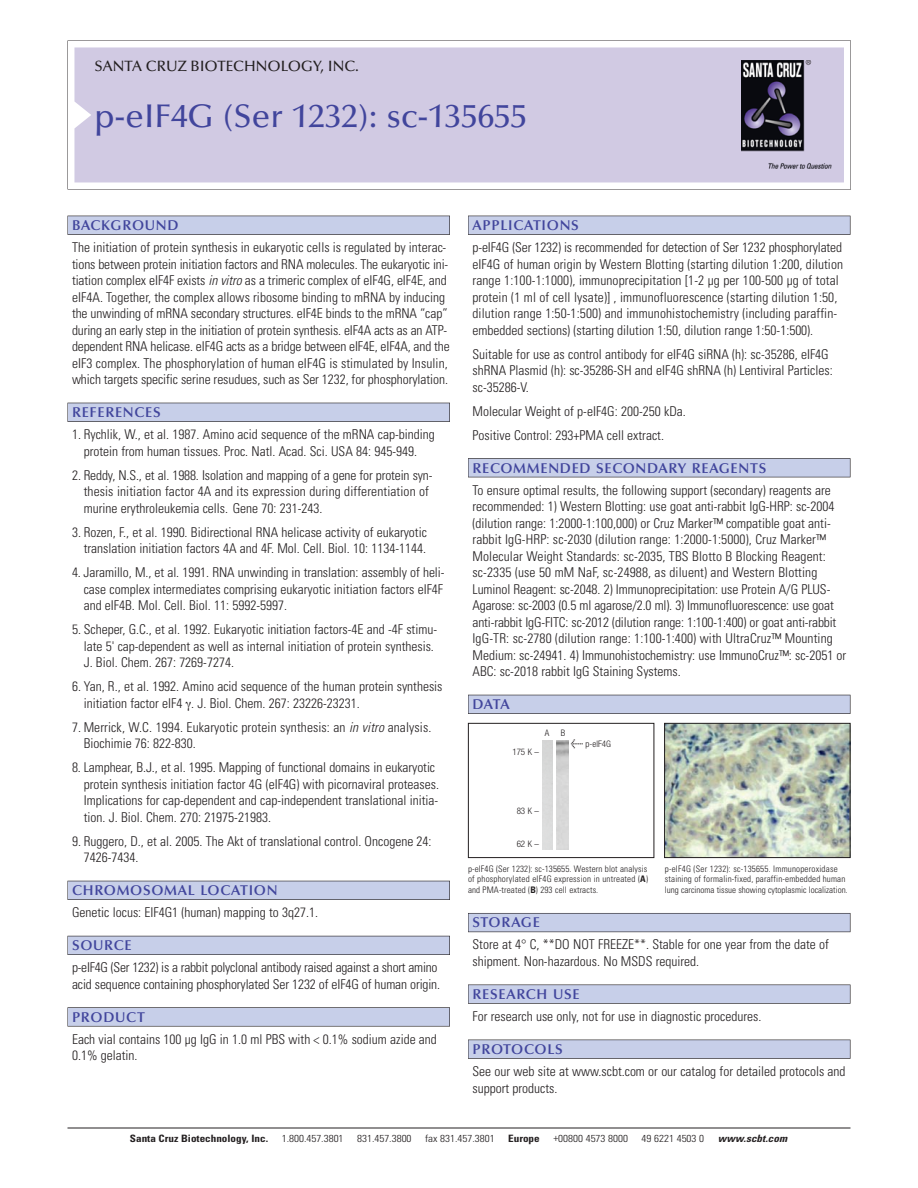
<style>
.page{position:relative;width:918px;height:1188px;background:#fff}
.page>*{position:absolute;margin:0;border:0;box-sizing:border-box;transform-origin:0 0}
.t1{font:500 33px "Optima";color:#41459c}
.t2{font:500 15px "Optima";color:#231f20}
.t3{font:600 14.25px "Optima";letter-spacing:.05em;color:#41459c}
.t4{font:300 condensed 13.5px/16.5px "Univers";color:#231f20}
.t5{font:300 condensed 10.2px "Univers";color:#231f20;scale:1.1 1}
.t6{font:700 condensed 10.2px "Univers";color:#231f20;scale:1.1 1}
.t7{font:italic 700 condensed 10.2px "Univers";color:#231f20;scale:1.1 1}
.t8{font:300 condensed 9px/10.5px "Univers";letter-spacing:.015em;color:#231f20;text-align:justify}
.t9{font:300 condensed 9px "Helvetica Neue";color:#231f20}
.s1{font-style:italic}
.s2{font-family:"Meta Plus";font-weight:400;font-stretch:normal;font-size:10.5px}
.s3{font-weight:700}
</style>
<div class="page">
<svg style="left:68px;top:40px;width:783px;height:149px"></svg>
<div style="left:74px;top:47px;width:770px;height:135px;background:#d1cae3"></div>
<img style="left:741px;top:60px;width:90px;height:108px">
<div style="left:68px;top:216px;width:382px;height:19px;background:#64636a"></div>
<div style="left:68px;top:216px;width:381px;height:18px;background:#c7cfe9"></div>
<div style="left:68px;top:403px;width:382px;height:19px;background:#62626a"></div>
<div style="left:68px;top:403px;width:381px;height:18px;background:#c7cfe9"></div>
<div style="left:68px;top:881px;width:382px;height:19px;background:#63636c"></div>
<div style="left:68px;top:881px;width:381px;height:18px;background:#c7cfe9"></div>
<div style="left:68px;top:936px;width:382px;height:19px;background:#63646e"></div>
<div style="left:68px;top:936px;width:381px;height:18px;background:#c7cfe9"></div>
<svg style="left:68px;top:1007px;width:382px;height:20px"></svg>
<div style="left:68px;top:1008px;width:381px;height:18px;background:#c7cfe9"></div>
<div style="left:468px;top:216px;width:382px;height:19px;background:#64636a"></div>
<div style="left:468px;top:216px;width:382px;height:18px;background:#c7cfe9"></div>
<div style="left:468px;top:458px;width:382px;height:19px;background:#64636a"></div>
<div style="left:468px;top:459px;width:382px;height:18px;background:#c7cfe9"></div>
<div style="left:468px;top:695px;width:382px;height:19px;background:#63636c"></div>
<div style="left:468px;top:695px;width:382px;height:18px;background:#c7cfe9"></div>
<div style="left:468px;top:913px;width:382px;height:19px;background:#686975"></div>
<div style="left:468px;top:914px;width:382px;height:18px;background:#c7cfe9"></div>
<div style="left:468px;top:985px;width:382px;height:19px;background:#6b6a6e"></div>
<div style="left:468px;top:985px;width:382px;height:18px;background:#c7cfe9"></div>
<div style="left:468px;top:1040px;width:382px;height:19px;background:#67666b"></div>
<div style="left:468px;top:1040px;width:382px;height:18px;background:#c7cfe9"></div>
<hr style="left:68px;top:1128px;width:782px;height:1px;background:#231f20">
<div style="left:468px;top:723px;width:186px;height:135px;border:1px solid #231f20"></div>
<img style="left:666px;top:725px;width:182px;height:131px">
<div style="left:664px;top:723px;width:186px;height:135px;border:1px solid #231f20"></div>
<p class="t2" style="left:94px;top:60px;width:266px">SANTA CRUZ BIOTECHNOLOGY, INC.</p>
<h1 class="t1" style="left:94px;top:102px;width:434px">p-eIF4G (Ser 1232): sc-135655</h1>
<p class="t3" style="left:72px;top:219px;width:108px">BACKGROUND</p>
<p class="t4" style="left:72px;top:240px;width:379px">The initiation of protein synthesis in eukaryotic cells is regulated by interac&shy;tions between protein initiation factors and RNA molecules. The eukaryotic ini&shy;tiation complex eIF4F exists <span class="s1">invitro</span>as a trimeric complex of eIF4G, eIF4E, and eIF4A. Together, the complex allows ribosome binding to mRNA by inducing the unwinding of mRNA secondary structures. eIF4E binds to the mRNA “cap” during an early step in the initiation of protein synthesis. eIF4A acts as an ATP&shy;dependent RNA helicase. eIF4G acts as a bridge between eIF4E, eIF4A, and the eIF3 complex. The phosphorylation of human eIF4G is stimulated by Insulin, which targets specific serine resudues, such as Ser 1232, for phosphorylation.</p>
<p class="t3" style="left:72px;top:406px;width:90px">REFERENCES</p>
<p class="t4" style="left:72px;top:427px;width:364px;text-align:center">1. Rychlik, W., et al. 1987. Amino acid sequence of the mRNA cap-binding protein from human tissues. Proc. Natl. Acad. Sci. USA 84: 945-949.</p>
<p class="t4" style="left:84px;top:468px;width:350px;text-indent:-12px">2. Reddy, N.S., et al. 1988. Isolation and mapping of a gene for protein syn&shy;thesis initiation factor 4A and its expression during differentiation of murine erythroleukemia cells. Gene 70: 231-243.</p>
<p class="t4" style="left:72px;top:525px;width:356px;text-align:right">3. Rozen, F., et al. 1990. Bidirectional RNA helicase activity of eukaryotic translation initiation factors 4A and 4F. Mol. Cell. Biol. 10: 1134-1144.</p>
<p class="t4" style="left:84px;top:565px;width:362px;text-align:justify;text-indent:-12px">4. Jaramillo, M., et al. 1991. RNA unwinding in translation: assembly of heli&shy;case complex intermediates comprising eukaryotic initiation factors eIF4F and eIF4B. Mol. Cell. Biol. 11: 5992-5997.</p>
<p class="t4" style="left:84px;top:622px;width:355px;text-indent:-12px">5. Scheper, G.C., et al. 1992. Eukaryotic initiation factors-4E and -4F stimu&shy;late 5' cap-dependent as well as internal initiation of protein synthesis.<br>J. Biol. Chem. 267: 7269-7274.</p>
<p class="t4" style="left:84px;top:679px;width:360px;text-indent:-12px">6. Yan, R., et al. 1992. Amino acid sequence of the human protein synthesis initiation factor eIF4 . J. Biol. Chem. 267: 23226-23231.</p>
<p class="t4" style="left:84px;top:720px;width:349px;text-indent:-12px">7. Merrick, W.C. 1994. Eukaryotic protein synthesis: an <span class="s1">in vitro</span>analysis.<br>Biochimie 76: 822-830.</p>
<p class="t4" style="left:84px;top:760px;width:357px;text-indent:-12px">8. Lamphear, B.J., et al. 1995. Mapping of functional domains in eukaryotic protein synthesis initiation factor 4G (eIF4G) with picornaviral proteases.<br>Implications for cap-dependent and cap-independent translational initia&shy;tion. J. Biol. Chem. 270: 21975-21983.</p>
<p class="t4" style="left:84px;top:834px;width:349px;text-indent:-12px">9. Ruggero, D., et al. 2005. The Akt of translational control. Oncogene 24:<br>7426-7434.</p>
<p class="t3" style="left:72px;top:884px;width:207px">CHROMOSOMAL LOCATION</p>
<p class="t4" style="left:72px;top:906px;width:248px">Genetic locus: EIF4G1 (human) mapping to 3q27.1.</p>
<p class="t3" style="left:72px;top:939px;width:61px">SOURCE</p>
<p class="t4" style="left:72px;top:961px;width:370px">p-eIF4G (Ser 1232) is a rabbit polyclonal antibody raised against a short amino acid sequence containing phosphorylated Ser 1232 of eIF4G of human origin.</p>
<p class="t3" style="left:72px;top:1011px;width:74px">PRODUCT</p>
<p class="t4" style="left:72px;top:1032px;width:366px">Each vial contains 100 µg IgG in 1.0 ml PBS with &lt; 0.1% sodium azide and<br>0.1% gelatin.</p>
<p class="t3" style="left:473px;top:219px;width:108px">APPLICATIONS</p>
<p class="t4" style="left:473px;top:240px;width:372px">p-eIF4G (Ser 1232) is recommended for detection of Ser 1232 phosphorylated eIF4G of human origin by Western Blotting (starting dilution 1:200, dilution range 1:100-1:1000), immunoprecipitation [1-2 µg per 100-500 µg of total protein (1 ml of cell lysate)] , immunofluorescence (starting dilution 1:50, dilution range 1:50-1:500) and immunohistochemistry (including paraffin&shy;embedded sections) (starting dilution 1:50, dilution range 1:50-1:500).</p>
<p class="t4" style="left:473px;top:347px;width:362px">Suitable for use as control antibody for eIF4G siRNA (h): sc-35286, eIF4G shRNA Plasmid (h): sc-35286-SH and eIF4G shRNA (h) Lentiviral Particles: sc-35286-V.</p>
<p class="t4" style="left:473px;top:400px;width:215px;line-height:24px">Molecular Weight of p-eIF4G: 200-250 kDa.<br>Positive Control: 293+PMA cell extract.</p>
<p class="t3" style="left:473px;top:462px;width:295px">RECOMMENDED SECONDARY REAGENTS</p>
<p class="t4" style="left:473px;top:483px;width:375px">To ensure optimal results, the following support (secondary) reagents are recommended: 1) Western Blotting: use goat anti-rabbit IgG-HRP: sc-2004 (dilution range: 1:2000-1:100,000) or Cruz Marker™ compatible goat anti&shy;rabbit IgG-HRP: sc-2030 (dilution range: 1:2000-1:5000), Cruz Marker™ Molecular Weight Standards: sc-2035, TBS Blotto B Blocking Reagent: sc-2335 (use 50 mM NaF, sc-24988, as diluent) and Western Blotting Luminol Reagent: sc-2048. 2) Immunoprecipitation: use Protein A/G PLUS-Agarose: sc-2003 (0.5 ml agarose/2.0 ml). 3) Immunofluorescence: use goat anti-rabbit IgG-FITC: sc-2012 (dilution range: 1:100-1:400) or goat anti-rabbit IgG-TR: sc-2780 (dilution range: 1:100-1:400) with UltraCruz™ Mounting Medium: sc-24941. 4) Immunohistochemistry: use ImmunoCruz™: sc-2051 or ABC: sc-2018 rabbit IgG Staining Systems.</p>
<p class="t3" style="left:473px;top:698px;width:39px">DATA</p>
<p class="t9" style="left:545px;top:730px;width:6px">A</p>
<p class="t9" style="left:561px;top:730px;width:6px">B</p>
<p class="t9" style="left:512px;top:749px;width:28px">175 K –</p>
<p class="t9" style="left:517px;top:807px;width:24px">83 K –</p>
<p class="t9" style="left:517px;top:840px;width:24px">62 K –</p>
<p class="t9" style="left:571px;top:741px;width:42px"><span class="s2">&lt;</span> p-elF4G</p>
<p class="t8" style="left:468px;top:864px;width:182px">p-eIF4G (Ser 1232): sc-135655. Western blot analysis of phosphorylated eIF4G expression in untreated (<span class="s3">A</span>) and PMA-treated (<span class="s3">B</span>) 293 cell extracts.</p>
<p class="t8" style="left:665px;top:864px;width:184px;text-align:left">p-eIF4G (Ser 1232): sc-135655. Immunoperoxidase staining of formalin-fixed, paraffin-embedded human lung carcinoma tissue showing cytoplasmic localization.</p>
<p class="t3" style="left:473px;top:917px;width:69px">STORAGE</p>
<p class="t4" style="left:473px;top:938px;width:358px">Store at 4° C, **DO NOT FREEZE**. Stable for one year from the date of shipment. Non-hazardous. No MSDS required.</p>
<p class="t3" style="left:473px;top:988px;width:109px">RESEARCH USE</p>
<p class="t4" style="left:473px;top:1009px;width:290px">For research use only, not for use in diagnostic procedures.</p>
<p class="t3" style="left:473px;top:1043px;width:92px">PROTOCOLS</p>
<p class="t4" style="left:473px;top:1064px;width:375px">See our web site at www.scbt.com or our catalog for detailed protocols and support products.</p>
<p class="t6" style="left:130px;top:1135px;width:127px">Santa Cruz Biotechnology, Inc.</p>
<p class="t5" style="left:282px;top:1135px;width:58px">1.800.457.3801</p>
<p class="t5" style="left:357px;top:1135px;width:51px">831.457.3800</p>
<p class="t5" style="left:425px;top:1135px;width:65px">fax 831.457.3801</p>
<p class="t6" style="left:508px;top:1135px;width:30px">Europe</p>
<p class="t5" style="left:553px;top:1135px;width:69px">+00800 4573 8000</p>
<p class="t5" style="left:642px;top:1135px;width:58px">49 6221 4503 0</p>
<p class="t7" style="left:718px;top:1135px;width:67px">www.scbt.com</p>
</div>
